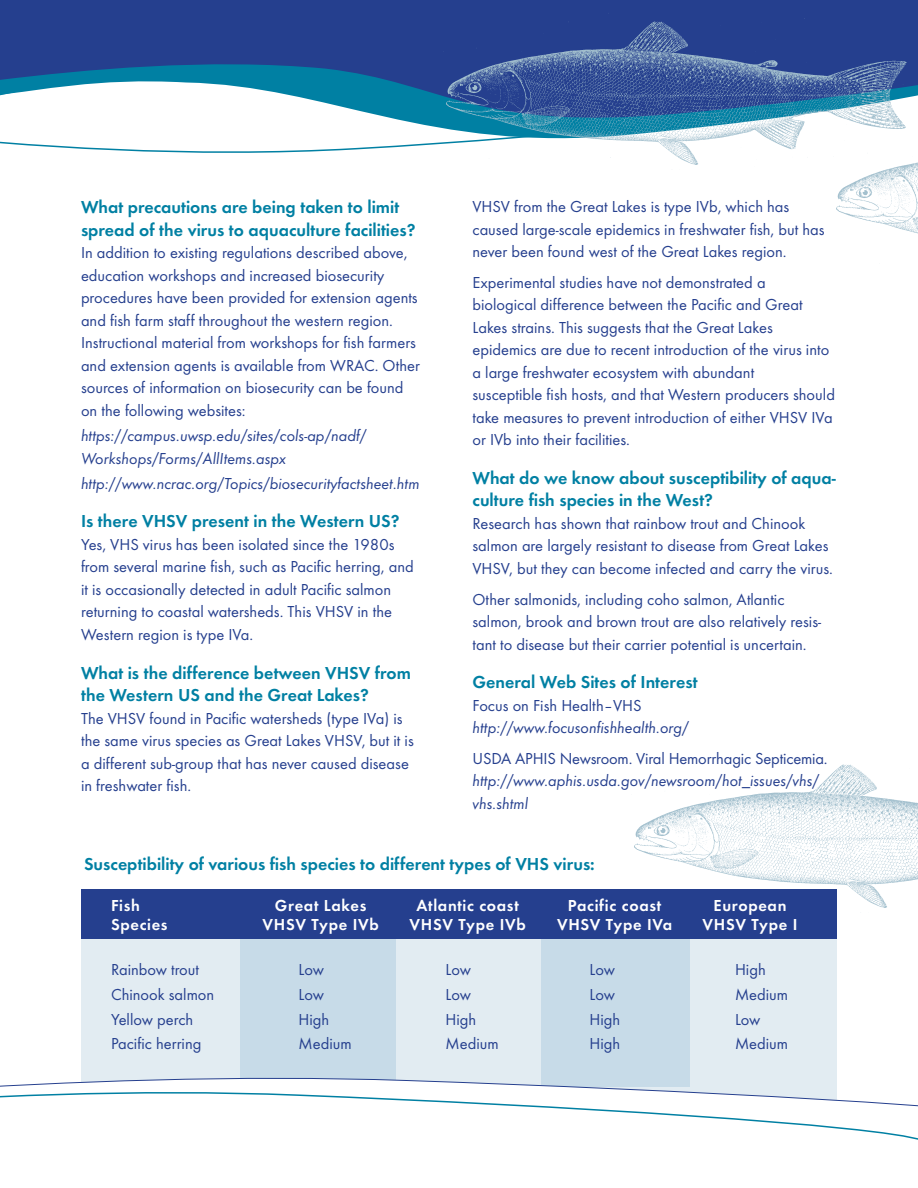
<style>
.page{position:relative;width:918px;height:1188px;background:#fff}
.page>*{position:absolute;margin:0;border:0;box-sizing:border-box;transform-origin:0 0}
.t1{font:600 18px/22.5px "Futura T";color:#0080a3}
.t2{font:16.5px/22.5px "Futura T";color:#253f8e}
.t3{font:italic 16.5px/22.5px "Futura T";color:#253f8e}
.t4{font:600 16.5px "Futura T";letter-spacing:.04em;color:#fff}
</style>
<div class="page">
<img style="left:622px;top:764px;width:296px;height:144px">
<div style="left:81px;top:939px;width:756px;height:163px;background:#e2ecf2"></div>
<div style="left:542px;top:938px;width:148px;height:150px;background:#c7dbe8"></div>
<div style="left:240px;top:939px;width:156px;height:157px;background:#c7dbe8"></div>
<div style="left:81px;top:890px;width:756px;height:49px;background:#253f8e"></div>
<svg style="left:0;top:141px;width:434px;height:12px"></svg>
<svg style="left:0;top:0;width:918px;height:127px;fill:#253f8e"></svg>
<img style="left:434px;top:10px;width:484px;height:155px">
<img style="left:824px;top:116px;width:94px;height:118px">
<svg style="left:81px;top:1069px;width:461px;height:13px"></svg>
<svg style="left:0;top:1082px;width:918px;height:58px"></svg>
<p class="t1" style="left:81px;top:196px;width:336px">What precautions are being taken to limit spread of the virus to aquaculture facilities?</p>
<p class="t2" style="left:81px;top:241px;width:340px">In addition to existing regulations described above, education workshops and increased biosecurity procedures have been provided for extension agents and fish farm staff throughout the western region.<br>Instructional material from workshops for fish farmers and extension agents is available from WRAC. Other sources of information on biosecurity can be found on the following websites:</p>
<p class="t3" style="left:81px;top:424px;width:287px">https://campus.uwsp.edu/sites/cols-ap/nadf/<br>Workshops/Forms/AllItems.aspx</p>
<p class="t3" style="left:81px;top:472px;width:340px">http://www.ncrac.org/Topics/biosecurityfactsheet.htm</p>
<p class="t1" style="left:81px;top:510px;width:320px">Is there VHSV present in the Western US?</p>
<p class="t2" style="left:81px;top:533px;width:334px">Yes, VHS virus has been isolated since the 1980s from several marine fish, such as Pacific herring, and it is occasionally detected in adult Pacific salmon returning to coastal watersheds. This VHSV in the Western region is type IVa.</p>
<p class="t1" style="left:81px;top:661px;width:332px">What is the difference between VHSV from the Western US and the Great Lakes?</p>
<p class="t2" style="left:81px;top:707px;width:334px">The VHSV found in Pacific watersheds (type IVa) is the same virus species as Great Lakes VHSV, but it is a different sub-group that has never caused disease in freshwater fish.</p>
<p class="t2" style="left:472px;top:195px;width:354px">VHSV from the Great Lakes is type IVb, which has caused large-scale epidemics in freshwater fish, but has never been found west of the Great Lakes region.</p>
<p class="t2" style="left:472px;top:271px;width:364px">Experimental studies have not demonstrated a<br>biological difference between the Pacific and Great Lakes strains. This suggests that the Great Lakes epidemics are due to recent introduction of the virus into a large freshwater ecosystem with abundant<br>susceptible fish hosts, and that Western producers should take measures to prevent introduction of either VHSV IVa or IVb into their facilities.</p>
<p class="t1" style="left:472px;top:466px;width:365px">What do we know about susceptibility of aqua&shy;culture fish species in the West?</p>
<p class="t2" style="left:472px;top:512px;width:362px">Research has shown that rainbow trout and Chinook salmon are largely resistant to disease from Great Lakes<br>VHSV, but they can become infected and carry the virus.</p>
<p class="t2" style="left:472px;top:588px;width:350px">Other salmonids, including coho salmon, Atlantic salmon, brook and brown trout are also relatively resis&shy;tant to disease but their carrier potential is uncertain.</p>
<p class="t1" style="left:472px;top:671px;width:227px">General Web Sites of Interest</p>
<p class="t2" style="left:472px;top:694px;width:171px">Focus on Fish Health–VHS</p>
<p class="t3" style="left:472px;top:716px;width:218px">http://www.focusonfishhealth.org/</p>
<p class="t2" style="left:472px;top:747px;width:357px">USDA APHIS Newsroom. Viral Hemorrhagic Septicemia.</p>
<p class="t3" style="left:472px;top:769px;width:348px">http://www.aphis.usda.gov/newsroom/hot_issues/vhs/ vhs.shtml</p>
<p class="t1" style="left:84px;top:853px;width:512px">Susceptibility of various fish species to different types of VHS virus:</p>
<p class="t4" style="left:111px;top:896px;width:30px">Fish</p>
<p class="t4" style="left:275px;top:896px;width:93px">Great Lakes</p>
<p class="t4" style="left:416px;top:896px;width:104px">Atlantic coast</p>
<p class="t4" style="left:568px;top:896px;width:95px">Pacific coast</p>
<p class="t4" style="left:714px;top:896px;width:74px">European</p>
<p class="t4" style="left:111px;top:915px;width:58px">Species</p>
<p class="t4" style="left:263px;top:915px;width:118px">VHSV Type IVb</p>
<p class="t4" style="left:410px;top:915px;width:118px">VHSV Type IVb</p>
<p class="t4" style="left:557px;top:915px;width:117px">VHSV Type IVa</p>
<p class="t4" style="left:703px;top:915px;width:96px">VHSV Type I</p>
<p class="t2" style="left:111px;top:958px;width:90px">Rainbow trout</p>
<p class="t2" style="left:299px;top:958px;width:27px">Low</p>
<p class="t2" style="left:446px;top:958px;width:27px">Low</p>
<p class="t2" style="left:590px;top:958px;width:27px">Low</p>
<p class="t2" style="left:735px;top:958px;width:32px">High</p>
<p class="t2" style="left:111px;top:983px;width:105px">Chinook salmon</p>
<p class="t2" style="left:299px;top:983px;width:27px">Low</p>
<p class="t2" style="left:446px;top:983px;width:27px">Low</p>
<p class="t2" style="left:590px;top:983px;width:27px">Low</p>
<p class="t2" style="left:735px;top:983px;width:55px">Medium</p>
<p class="t2" style="left:111px;top:1008px;width:84px">Yellow perch</p>
<p class="t2" style="left:299px;top:1008px;width:32px">High</p>
<p class="t2" style="left:446px;top:1008px;width:32px">High</p>
<p class="t2" style="left:590px;top:1008px;width:32px">High</p>
<p class="t2" style="left:735px;top:1008px;width:27px">Low</p>
<p class="t2" style="left:111px;top:1033px;width:92px">Pacific herring</p>
<p class="t2" style="left:299px;top:1033px;width:55px">Medium</p>
<p class="t2" style="left:446px;top:1033px;width:55px">Medium</p>
<p class="t2" style="left:590px;top:1033px;width:32px">High</p>
<p class="t2" style="left:735px;top:1033px;width:55px">Medium</p>
</div>
